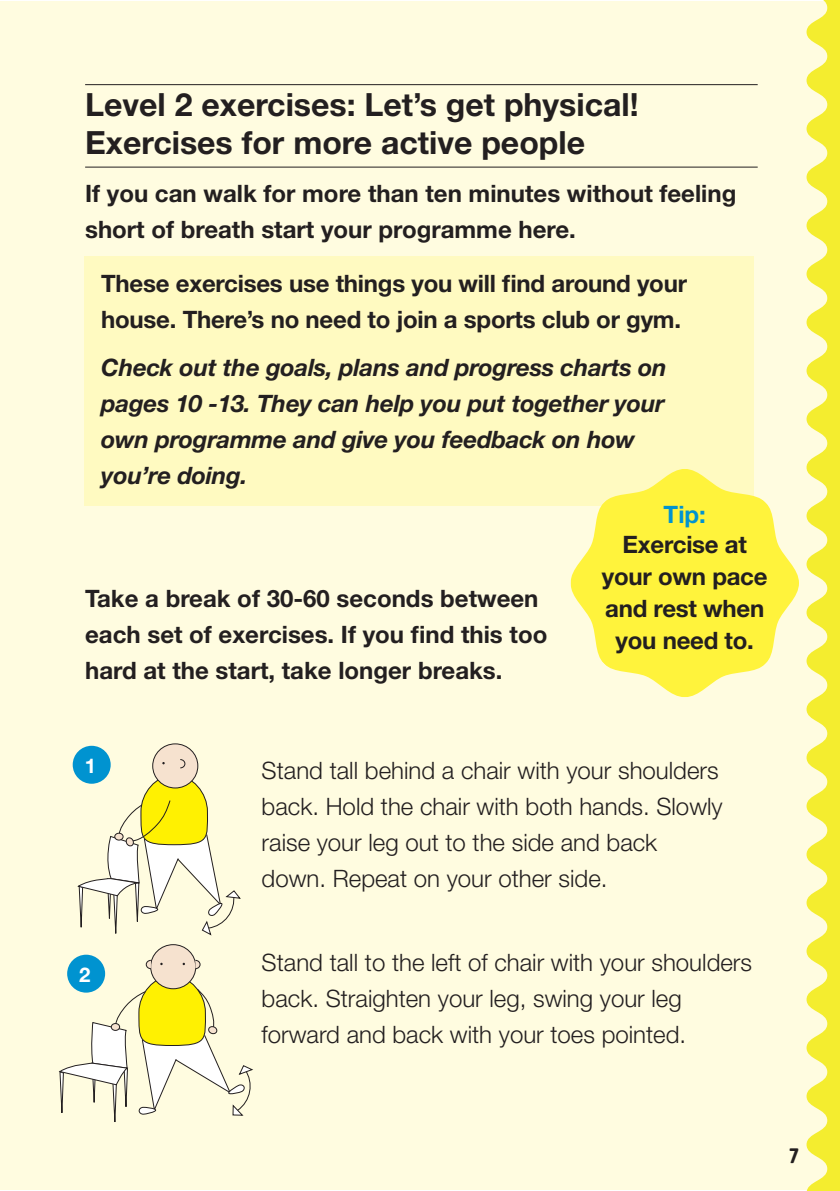
<style>
.page{position:relative;width:840px;height:1191px;background:#fff}
.page>*{position:absolute;margin:0;border:0;box-sizing:border-box;transform-origin:0 0}
.t1{font:700 32px/38px "Helvetica Neue";color:#231f20}
.t2{font:700 24px/36px "Helvetica Neue";color:#231f20}
.t3{font:300 24px/36px "Helvetica Neue";color:#231f20}
.t4{font:italic 700 24px/36px "Helvetica Neue";letter-spacing:-.01em;color:#231f20}
.t5{font:700 24px "Helvetica Neue";color:#0093d0}
.t6{font:700 20.4px "Helvetica Neue";color:#fff}
.t7{font:20px "PTF NORDIC Rnd";color:#231f20}
</style>
<div class="page">
<div style="left:0;top:1px;width:837px;height:1189px;background:#fffce0"></div>
<svg style="left:806px;top:0;width:33px;height:1191px"></svg>
<div style="left:84px;top:257px;width:669px;height:249px;background:#fffac1"></div>
<hr style="left:85px;top:167px;width:672px;height:1px;background:#231f20">
<hr style="left:85px;top:84px;width:672px;height:1px;background:#231f20">
<svg style="left:570px;top:469px;width:228px;height:228px;fill:#fff33c"></svg>
<div style="left:73px;top:746px;width:38px;height:37px;background:#0093d0;border-radius:50%"></div>
<svg style="left:67px;top:954px;width:38px;height:38px"></svg>
<div style="left:151px;top:944px;width:45px;height:44px;background:#f6e2cf;border-radius:50%"></div>
<svg style="left:58px;top:959px;width:195px;height:163px"></svg>
<div style="left:153px;top:744px;width:45px;height:44px;background:#f6e2cf;border-radius:50%"></div>
<svg style="left:76px;top:758px;width:165px;height:187px"></svg>
<div style="left:115px;top:833px;width:8px;height:7px;background:#f6e2cf;border-radius:50%"></div>
<div style="left:114px;top:832px;width:9px;height:8px;border:1px solid #231f20;border-radius:50%"></div>
<h1 class="t1" style="left:85px;top:85px;width:554px">Level 2 exercises: Let’s get physical!<br>Exercises for more active people</h1>
<p class="t2" style="left:85px;top:175px;width:652px">If you can walk for more than ten minutes without feeling short of breath start your programme here.</p>
<p class="t2" style="left:101px;top:265px;width:587px">These exercises use things you will find around your house. There’s no need to join a sports club or gym.</p>
<p class="t4" style="left:101px;top:349px;width:567px">Check out the goals, plans and progress charts on pages 10 -13. They can help you put together your own programme and give you feedback on how you’re doing.</p>
<p class="t2" style="left:85px;top:580px;width:463px">Take a break of 30-60 seconds between each set of exercises. If you find this too hard at the start, take longer breaks.</p>
<p class="t5" style="left:663px;top:500px;width:44px">Tip:</p>
<p class="t2" style="left:601px;top:527px;width:167px;line-height:32px;text-align:center">Exercise at your own pace and rest when you need to.</p>
<p class="t6" style="left:85px;top:753px;width:13px">1</p>
<p class="t3" style="left:261px;top:752px;width:462px">Stand tall behind a chair with your shoulders back. Hold the chair with both hands. Slowly raise your leg out to the side and back down. Repeat on your other side.</p>
<p class="t6" style="left:79px;top:961px;width:13px">2</p>
<p class="t3" style="left:261px;top:943px;width:491px">Stand tall to the left of chair with your shoulders back. Straighten your leg, swing your leg forward and back with your toes pointed.</p>
<p class="t7" style="left:788px;top:1147px;width:12px">7</p>
</div>
